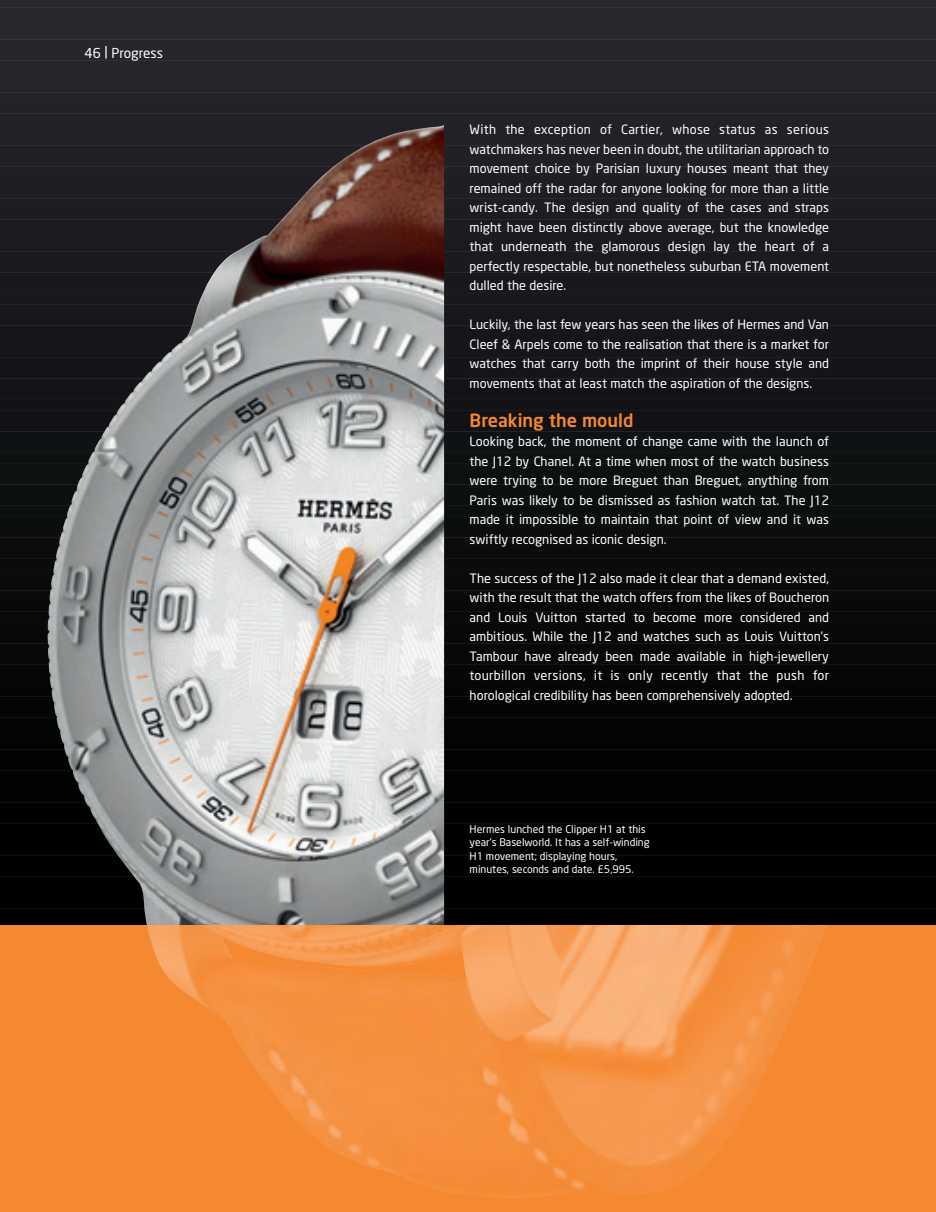
<style>
.page{position:relative;width:936px;height:1212px;background:#fff}
.page>*{position:absolute;margin:0;border:0;box-sizing:border-box;transform-origin:0 0}
.t1{font:500 18px "Neo Sans";color:#f58932}
.t2{font:13.5px "Neo Sans";color:#fff}
.t3{font:12.75px/19.5px "Neo Sans";color:#fff;text-align:justify}
.t4{font:10.5px/13.5px "Neo Sans";color:#fff}
</style>
<div class="page">
<div style="left:0;top:0;width:935px;height:10px;background:#29282d"></div>
<div style="left:0;top:5px;width:935px;height:16px;background:#28272c"></div>
<div style="left:0;top:16px;width:935px;height:15px;background:#27272c"></div>
<div style="left:0;top:26px;width:935px;height:16px;background:#28272c"></div>
<div style="left:0;top:37px;width:935px;height:15px;background:#27262b"></div>
<div style="left:0;top:48px;width:935px;height:15px;background:#26252a"></div>
<div style="left:0;top:58px;width:935px;height:16px;background:#26252a"></div>
<div style="left:0;top:69px;width:935px;height:15px;background:#26252a"></div>
<div style="left:0;top:79px;width:935px;height:16px;background:#242429"></div>
<div style="left:0;top:90px;width:935px;height:15px;background:#242328"></div>
<div style="left:0;top:101px;width:935px;height:15px;background:#232227"></div>
<div style="left:0;top:111px;width:935px;height:16px;background:#232227"></div>
<div style="left:0;top:122px;width:935px;height:15px;background:#222126"></div>
<div style="left:0;top:132px;width:935px;height:16px;background:#212126"></div>
<div style="left:0;top:143px;width:935px;height:15px;background:#202025"></div>
<div style="left:0;top:154px;width:935px;height:15px;background:#202025"></div>
<div style="left:0;top:164px;width:935px;height:16px;background:#202024"></div>
<div style="left:0;top:175px;width:935px;height:15px;background:#1f1f23"></div>
<div style="left:0;top:185px;width:935px;height:16px;background:#1f1e23"></div>
<div style="left:0;top:196px;width:935px;height:15px;background:#1d1e22"></div>
<div style="left:0;top:206px;width:935px;height:16px;background:#1d1d21"></div>
<div style="left:0;top:217px;width:935px;height:16px;background:#1c1c20"></div>
<div style="left:0;top:228px;width:935px;height:15px;background:#1c1c20"></div>
<div style="left:0;top:238px;width:935px;height:16px;background:#1b1b1f"></div>
<div style="left:0;top:249px;width:935px;height:15px;background:#1b1b1f"></div>
<div style="left:0;top:259px;width:935px;height:16px;background:#1a1b1e"></div>
<div style="left:0;top:270px;width:935px;height:16px;background:#19191d"></div>
<div style="left:0;top:281px;width:935px;height:15px;background:#18191d"></div>
<div style="left:0;top:291px;width:935px;height:16px;background:#18191c"></div>
<div style="left:0;top:302px;width:935px;height:15px;background:#18181c"></div>
<div style="left:0;top:312px;width:935px;height:16px;background:#17171b"></div>
<div style="left:0;top:323px;width:935px;height:16px;background:#17171b"></div>
<div style="left:0;top:334px;width:935px;height:15px;background:#16161a"></div>
<div style="left:0;top:344px;width:935px;height:16px;background:#16161a"></div>
<div style="left:0;top:355px;width:935px;height:15px;background:#141519"></div>
<div style="left:0;top:365px;width:935px;height:16px;background:#141518"></div>
<div style="left:0;top:376px;width:935px;height:16px;background:#141417"></div>
<div style="left:0;top:387px;width:935px;height:15px;background:#131317"></div>
<div style="left:0;top:397px;width:935px;height:16px;background:#131316"></div>
<div style="left:0;top:408px;width:935px;height:15px;background:#121216"></div>
<div style="left:0;top:418px;width:935px;height:16px;background:#121215"></div>
<div style="left:0;top:429px;width:935px;height:15px;background:#0f1214"></div>
<div style="left:0;top:440px;width:935px;height:15px;background:#0f1213"></div>
<div style="left:0;top:450px;width:935px;height:16px;background:#0e1112"></div>
<div style="left:0;top:461px;width:935px;height:15px;background:#0e1112"></div>
<div style="left:0;top:471px;width:935px;height:16px;background:#0d1011"></div>
<div style="left:0;top:482px;width:935px;height:15px;background:#0d1011"></div>
<div style="left:0;top:493px;width:935px;height:15px;background:#0c0f10"></div>
<div style="left:0;top:503px;width:935px;height:16px;background:#0c0e0f"></div>
<div style="left:0;top:514px;width:935px;height:15px;background:#0b0e0f"></div>
<div style="left:0;top:524px;width:935px;height:16px;background:#0b0d0e"></div>
<div style="left:0;top:535px;width:935px;height:15px;background:#0c0c0f"></div>
<div style="left:0;top:546px;width:935px;height:15px;background:#0b0b0e"></div>
<div style="left:0;top:556px;width:935px;height:16px;background:#0b0b0e"></div>
<div style="left:0;top:567px;width:935px;height:15px;background:#0a0b0d"></div>
<div style="left:0;top:577px;width:935px;height:16px;background:#0a0a0d"></div>
<div style="left:0;top:588px;width:935px;height:15px;background:#0a0a0d"></div>
<div style="left:0;top:599px;width:935px;height:15px;background:#09090c"></div>
<div style="left:0;top:609px;width:935px;height:16px;background:#09090c"></div>
<div style="left:0;top:620px;width:935px;height:15px;background:#08090b"></div>
<div style="left:0;top:630px;width:935px;height:16px;background:#08080b"></div>
<div style="left:0;top:641px;width:935px;height:15px;background:#070807"></div>
<div style="left:0;top:651px;width:935px;height:16px;background:#070807"></div>
<div style="left:0;top:662px;width:935px;height:16px;background:#070706"></div>
<div style="left:0;top:673px;width:935px;height:15px;background:#040607"></div>
<div style="left:0;top:683px;width:935px;height:16px;background:#030506"></div>
<div style="left:0;top:694px;width:935px;height:15px;background:#030506"></div>
<div style="left:0;top:704px;width:935px;height:16px;background:#030405"></div>
<div style="left:0;top:715px;width:935px;height:16px;background:#020405"></div>
<div style="left:0;top:726px;width:935px;height:15px;background:#020405"></div>
<div style="left:0;top:736px;width:935px;height:16px;background:#020404"></div>
<div style="left:0;top:747px;width:935px;height:15px;background:#020304"></div>
<div style="left:0;top:757px;width:935px;height:16px;background:#010303"></div>
<div style="left:0;top:768px;width:935px;height:16px;background:#010303"></div>
<div style="left:0;top:779px;width:935px;height:15px;background:#010202"></div>
<div style="left:0;top:789px;width:935px;height:16px;background:#010202"></div>
<div style="left:0;top:800px;width:935px;height:15px;background:#000202"></div>
<div style="left:0;top:810px;width:935px;height:16px;background:#000101"></div>
<div style="left:0;top:821px;width:935px;height:16px;background:#000101"></div>
<div style="left:0;top:832px;width:935px;height:15px;background:#000101"></div>
<div style="left:0;top:842px;width:935px;height:16px;background:#000101"></div>
<div style="left:0;top:853px;width:935px;height:15px;background:#000101"></div>
<div style="left:0;top:863px;width:935px;height:16px;background:#000101"></div>
<div style="left:0;top:874px;width:935px;height:15px;background:#000101"></div>
<div style="left:0;top:885px;width:935px;height:15px;background:#000101"></div>
<div style="left:0;top:895px;width:935px;height:16px;background:#000101"></div>
<div style="left:0;top:906px;width:935px;height:15px;background:#000100"></div>
<div style="left:0;top:916px;width:935px;height:16px;background:#000100"></div>
<div style="left:0;top:925px;width:935px;height:287px;background:#f58932"></div>
<img style="left:47px;top:125px;width:397px;height:800px">
<img style="left:147px;top:925px;width:679px;height:273px">
<p class="t2" style="left:85px;top:47px;width:80px">46 | Progress</p>
<p class="t3" style="left:469px;top:120px;width:361px">With the exception of Cartier, whose status as serious watchmakers has never been in doubt, the utilitarian approach to movement choice by Parisian luxury houses meant that they remained off the radar for anyone looking for more than a little wrist-candy. The design and quality of the cases and straps might have been distinctly above average, but the knowledge that underneath the glamorous design lay the heart of a perfectly respectable, but nonetheless suburban ETA movement dulled the desire.</p>
<p class="t3" style="left:469px;top:315px;width:361px">Luckily, the last few years has seen the likes of Hermes and Van Cleef &amp; Arpels come to the realisation that there is a market for watches that carry both the imprint of their house style and movements that at least match the aspiration of the designs.</p>
<h1 class="t1" style="left:469px;top:413px;width:165px">Breaking the mould</h1>
<p class="t3" style="left:469px;top:432px;width:361px">Looking back, the moment of change came with the launch of the J12 by Chanel. At a time when most of the watch business were trying to be more Breguet than Breguet, anything from Paris was likely to be dismissed as fashion watch tat. The J12 made it impossible to maintain that point of view and it was swiftly recognised as iconic design.</p>
<p class="t3" style="left:469px;top:569px;width:361px">The success of the J12 also made it clear that a demand existed, with the result that the watch offers from the likes of Boucheron and Louis Vuitton started to become more considered and ambitious. While the J12 and watches such as Louis Vuitton’s Tambour have already been made available in high-jewellery tourbillon versions, it is only recently that the push for horological credibility has been comprehensively adopted.</p>
<p class="t4" style="left:469px;top:823px;width:181px">Hermes lunched the Clipper H1 at this year’s Baselworld. It has a self-winding H1 movement; displaying hours, minutes, seconds and date. £5,995.</p>
</div>
